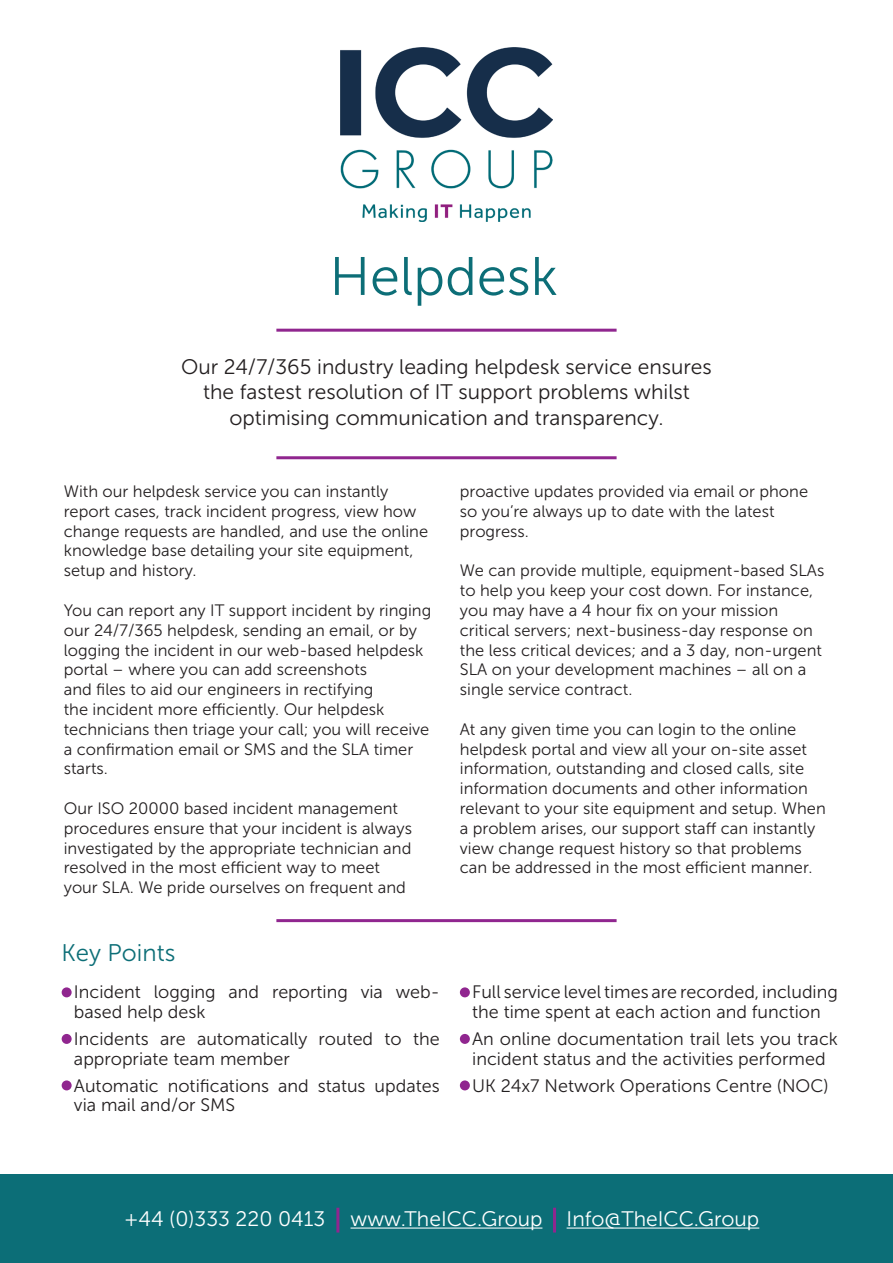
<style>
.page{position:relative;width:893px;height:1263px;background:#fff}
.page>*{position:absolute;margin:0;border:0;box-sizing:border-box;transform-origin:0 0}
.t1{font:54px "Museo Sans 300";color:#0c6e77}
.t2{font:24px "Museo Sans 300";color:#0c6e77}
.t3{font:21px/25.2px "Museo Sans 300";color:#231f20;text-align:center}
.t4{font:21px "Museo Sans 300";color:#fff}
.t5{font:18px/19.8px "Museo Sans 300";color:#231f20}
.t6{font:16.5px/19.8px "Museo Sans 300";color:#231f20}
</style>
<div class="page">
<hr style="left:276px;top:919px;width:341px;height:3px;background:#90268f">
<hr style="left:276px;top:456px;width:341px;height:3px;background:#90268f">
<hr style="left:276px;top:329px;width:341px;height:3px;background:#90268f">
<div style="left:460px;top:1034px;width:10px;height:10px;background:#90268f;border-radius:50%"></div>
<div style="left:460px;top:987px;width:10px;height:10px;background:#90268f;border-radius:50%"></div>
<div style="left:62px;top:1034px;width:10px;height:10px;background:#90268f;border-radius:50%"></div>
<div style="left:62px;top:987px;width:10px;height:10px;background:#90268f;border-radius:50%"></div>
<div style="left:62px;top:1080px;width:10px;height:10px;background:#90268f;border-radius:50%"></div>
<div style="left:460px;top:1080px;width:10px;height:10px;background:#90268f;border-radius:50%"></div>
<div style="left:0;top:1175px;width:893px;height:88px;background:#0c6e77"></div>
<hr style="left:350px;top:1227px;width:192px;height:1px;background:#fff">
<hr style="left:567px;top:1227px;width:192px;height:1px;background:#fff">
<hr style="left:336px;top:1208px;width:3px;height:24px;background:#90268f">
<hr style="left:553px;top:1208px;width:3px;height:24px;background:#90268f">
<img style="left:340px;top:47px;width:213px;height:175px">
<h1 class="t1" style="left:330px;top:247px;width:230px">Helpdesk</h1>
<p class="t3" style="left:181px;top:354px;width:532px">Our 24/7/365 industry leading helpdesk service ensures the fastest resolution of IT support problems whilst optimising communication and transparency.</p>
<p class="t6" style="left:64px;top:482px;width:366px">With our helpdesk service you can instantly report cases, track incident progress, view how change requests are handled, and use the online knowledge base detailing your site equipment, setup and history.</p>
<p class="t6" style="left:64px;top:600px;width:369px">You can report any IT support incident by ringing our 24/7/365 helpdesk, sending an email, or by logging the incident in our web-based helpdesk portal – where you can add screenshots<br>and files to aid our engineers in rectifying<br>the incident more efficiently. Our helpdesk technicians then triage your call; you will receive a confirmation email or SMS and the SLA timer starts.</p>
<p class="t6" style="left:64px;top:798px;width:350px">Our ISO 20000 based incident management procedures ensure that your incident is always investigated by the appropriate technician and resolved in the most efficient way to meet your SLA. We pride ourselves on frequent and</p>
<h2 class="t2" style="left:62px;top:940px;width:115px">Key Points</h2>
<p class="t5" style="left:74px;top:982px;width:367px">Incident logging and reporting via web&shy;based help desk</p>
<p class="t5" style="left:74px;top:1029px;width:367px">Incidents are automatically routed to the appropriate team member</p>
<p class="t5" style="left:74px;top:1075px;width:367px">Automatic notifications and status updates via mail and/or SMS</p>
<p class="t6" style="left:460px;top:482px;width:350px">proactive updates provided via email or phone so you’re always up to date with the latest progress.</p>
<p class="t6" style="left:460px;top:561px;width:366px">We can provide multiple, equipment-based SLAs to help you keep your cost down. For instance, you may have a 4 hour fix on your mission critical servers; next-business-day response on the less critical devices; and a 3 day, non-urgent SLA on your development machines – all on a single service contract.</p>
<p class="t6" style="left:460px;top:719px;width:367px">At any given time you can login to the online helpdesk portal and view all your on-site asset information, outstanding and closed calls, site information documents and other information relevant to your site equipment and setup. When a problem arises, our support staff can instantly view change request history so that problems can be addressed in the most efficient manner.</p>
<p class="t5" style="left:472px;top:982px;width:367px">Full service level times are recorded, including the time spent at each action and function</p>
<p class="t5" style="left:472px;top:1029px;width:367px">An online documentation trail lets you track incident status and the activities performed</p>
<p class="t5" style="left:472px;top:1075px;width:358px">UK 24x7 Network Operations Centre (NOC)</p>
<p class="t4" style="left:124px;top:1207px;width:637px">+44 (0)333 220 0413 www.TheICC.Group Info@TheICC.Group</p>
</div>
